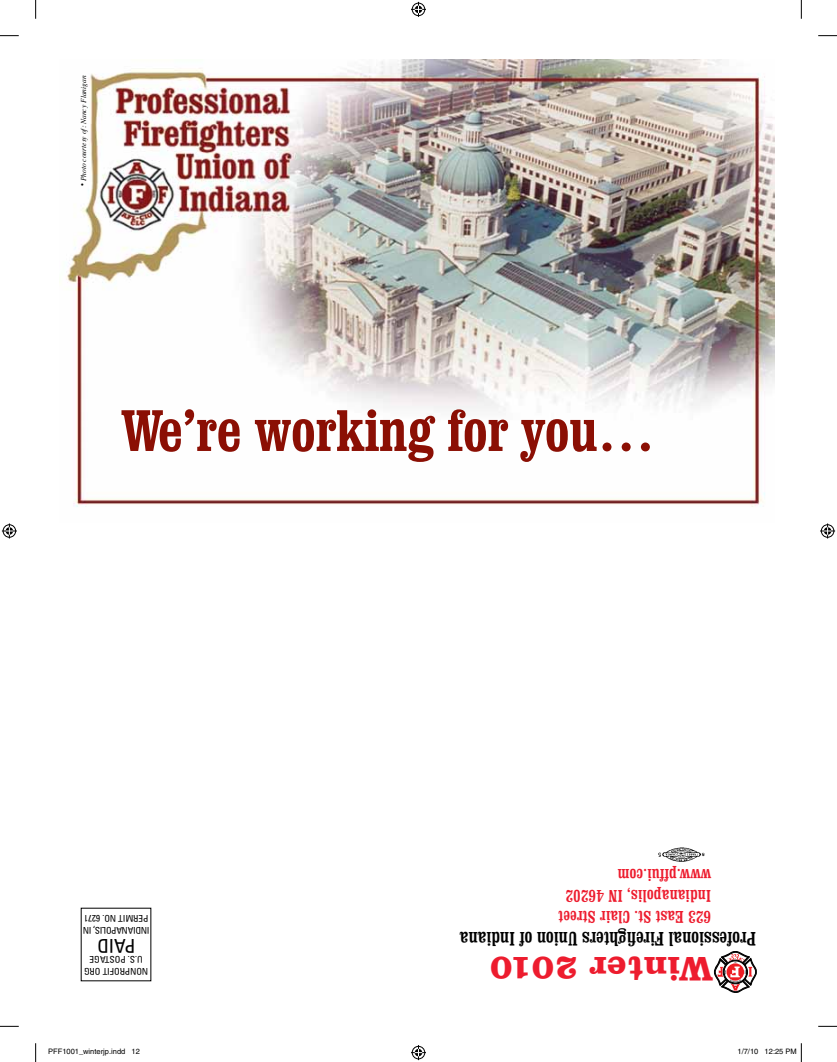
<style>
.page{position:relative;width:837px;height:1062px;background:#fff}
.page>*{position:absolute;margin:0;border:0;box-sizing:border-box;transform-origin:0 0}
.t1{font:700 condensed 57.5px "Clarendon BT";color:#8b0f04}
.t2{font:700 35px "Clarendon BT";letter-spacing:.01em;color:#ed1c2e}
.t3{font:condensed 20px "Clarendon BT";color:#000}
.t4{font:condensed 19.12px "Univers";color:#000}
.t5{font:condensed 17.5px/21px "Clarendon BT";letter-spacing:.01em;color:#ed1c2e}
.t6{font:condensed 9.38px/11.8px "Univers";letter-spacing:-.03em;color:#000}
.t7{font:condensed 9.38px/11.8px "Univers";color:#000;text-align:center}
.t8{font:7.5px "Helvetica";color:#000}
.t9{font:italic 7.5px "Times";color:#000}
</style>
<div class="page">
<svg style="left:714px;top:951px;width:42px;height:41px"></svg>
<img style="left:66px;top:59px;width:708px;height:448px">
<img style="left:658px;top:847px;width:47px;height:14px">
<svg style="left:0;top:35px;width:19px;height:1px"></svg>
<svg style="left:818px;top:35px;width:18px;height:1px"></svg>
<svg style="left:0;top:1025px;width:19px;height:1px"></svg>
<svg style="left:818px;top:1025px;width:18px;height:1px"></svg>
<svg style="left:35px;top:0;width:1px;height:19px"></svg>
<svg style="left:35px;top:1043px;width:1px;height:18px"></svg>
<svg style="left:800px;top:0;width:1px;height:19px"></svg>
<svg style="left:411px;top:2px;width:15px;height:15px"></svg>
<svg style="left:411px;top:1045px;width:15px;height:14px"></svg>
<svg style="left:2px;top:523px;width:15px;height:15px"></svg>
<svg style="left:820px;top:523px;width:14px;height:15px"></svg>
<svg style="left:800px;top:1043px;width:1px;height:18px"></svg>
<p class="t9" style="left:77px;top:186px;width:112px;rotate:-90deg">• Photo courtesy of: Nancy Flanigan</p>
<h1 class="t1" style="left:121px;top:395px;width:535px">We’re working for you…</h1>
<p class="t6" style="left:149px;top:935px;width:68px;rotate:-180deg">INDIANAPOLIS, IN<br>PERMIT NO. 6271</p>
<p class="t4" style="left:135px;top:957px;width:40px;rotate:-180deg">PAID</p>
<p class="t7" style="left:148px;top:977px;width:66px;rotate:-180deg">NONPROFIT ORG<br>U.S. POSTAGE</p>
<p class="t5" style="left:711px;top:927px;width:154px;rotate:-180deg">623 East St. Clair Street<br>Indianapolis, IN 46202 www.pffui.com</p>
<p class="t3" style="left:756px;top:951px;width:298px;rotate:-180deg">Professional Firefighters Union of Indiana</p>
<h2 class="t2" style="left:713px;top:990px;width:224px;rotate:-180deg">Winter 2010</h2>
<p class="t8" style="left:48px;top:1047px;width:93px">PFF1001_winterjp.indd 12</p>
<p class="t8" style="left:737px;top:1047px;width:61px">1/7/10 12:25 PM</p>
</div>
